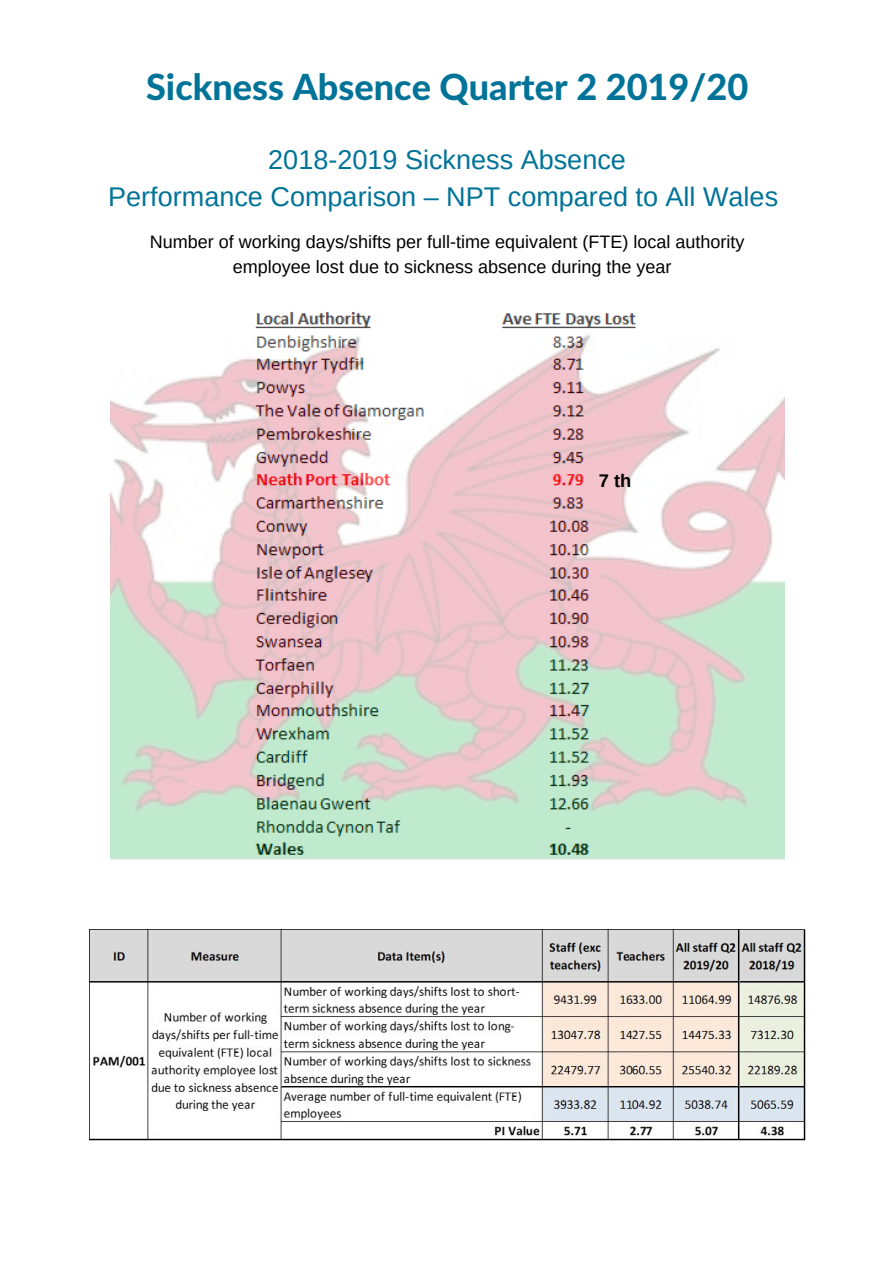
<style>
.page{position:relative;width:894px;height:1264px;background:#fff}
.page>*{position:absolute;margin:0;border:0;box-sizing:border-box;transform-origin:0 0}
.t1{font:800 36px "Lato Latin";color:#007398}
.t2{font:27px/37.2px "Arimo";color:#007398;text-align:center}
.t3{font:700 18.3px "Arimo";color:#000}
.t4{font:18px/24.6px "Arimo";color:#000;text-align:center}
</style>
<div class="page">
<img style="left:110px;top:312px;width:674px;height:548px">
<img style="left:89px;top:929px;width:715px;height:211px">
<h1 class="t1" style="left:146px;top:65px;width:603px">Sickness Absence Quarter 2 2019/20</h1>
<h2 class="t2" style="left:108px;top:141px;width:671px">2018-2019 Sickness Absence<br>Performance Comparison – NPT compared to All Wales</h2>
<p class="t4" style="left:150px;top:230px;width:596px">Number of working days/shifts per full-time equivalent (FTE) local authority employee lost due to sickness absence during the year</p>
<p class="t3" style="left:598px;top:470px;width:34px">7 th</p>
</div>
